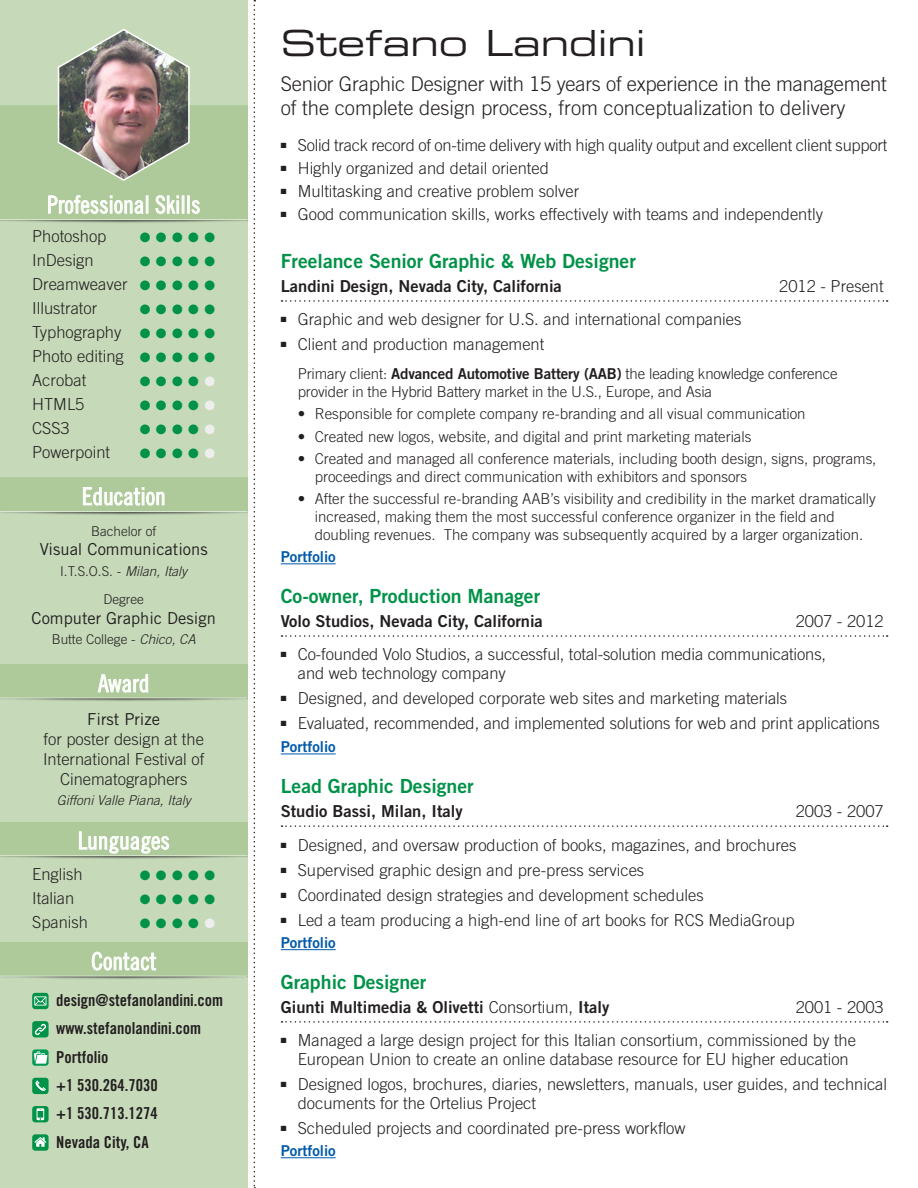
<style>
.page{position:relative;width:918px;height:1188px;background:#fff}
.page>*{position:absolute;margin:0;border:0;box-sizing:border-box;transform-origin:0 0}
.t1{font:36px "Eurostile Extended Two";color:#231f20}
.t2{font:24px "Trade Gothic Cond Eighteen";color:#fff}
.t3{font:300 20.25px/24.3px "Trade Gothic";letter-spacing:-.005em;color:#231f20}
.t4{font:19.5px "Trade Gothic Bold Two";color:#009248}
.t5{font:300 16.5px/18.8px "Trade Gothic";color:#231f20}
.t6{font:16.5px "Trade Gothic Bold Two";color:#231f20}
.t7{font:16.5px "Trade Gothic Bold Cond Twenty";color:#231f20}
.t8{font:16.5px "Trade Gothic";color:#231f20}
.t9{font:300 15px/18px "Trade Gothic";color:#231f20}
.t10{font:15px "Trade Gothic Bold Two";color:#015aaa}
.t11{font:300 13.5px "Trade Gothic";color:#231f20}
.t12{font:13.5px "Zapf Dingbats ITC";color:#009248}
.t13{font:italic 300 13.5px "Trade Gothic";color:#231f20}
.s1{color:#009248}
.s2{color:#eeeeef}
.s3{font-style:italic}
.s4{font-family:"Trade Gothic Bold Two";font-weight:400}
.s5{font-family:"Trade Gothic";font-weight:300}
</style>
<div class="page">
<div style="left:0;top:0;width:247px;height:1188px;background:#c6dab9"></div>
<svg style="left:254px;top:0;width:1px;height:1188px"></svg>
<svg style="left:32px;top:993px;width:17px;height:16px"></svg>
<svg style="left:32px;top:1021px;width:17px;height:16px"></svg>
<svg style="left:32px;top:1049px;width:17px;height:17px"></svg>
<svg style="left:32px;top:1078px;width:17px;height:16px"></svg>
<svg style="left:32px;top:1106px;width:17px;height:16px"></svg>
<svg style="left:32px;top:1134px;width:17px;height:17px"></svg>
<svg style="left:281px;top:300px;width:607px;height:2px"></svg>
<hr style="left:281px;top:563px;width:55px;height:1px;background:#015aaa">
<svg style="left:281px;top:635px;width:607px;height:2px"></svg>
<hr style="left:281px;top:754px;width:55px;height:1px;background:#015aaa">
<svg style="left:281px;top:825px;width:607px;height:2px"></svg>
<hr style="left:281px;top:949px;width:55px;height:1px;background:#015aaa">
<svg style="left:281px;top:1021px;width:607px;height:2px"></svg>
<hr style="left:281px;top:1157px;width:55px;height:1px;background:#015aaa">
<div style="left:0;top:105px;width:247px;height:115px;background:#aeca9b"></div>
<div style="left:0;top:822px;width:247px;height:34px;background:#aeca9b"></div>
<div style="left:0;top:943px;width:247px;height:34px;background:#aeca9b"></div>
<div style="left:0;top:664px;width:247px;height:35px;background:#aeca9b"></div>
<div style="left:0;top:478px;width:247px;height:34px;background:#aeca9b"></div>
<svg style="left:79px;top:831px;width:90px;height:23px"></svg>
<svg style="left:91px;top:951px;width:65px;height:20px"></svg>
<svg style="left:97px;top:674px;width:52px;height:19px"></svg>
<svg style="left:83px;top:487px;width:82px;height:19px"></svg>
<svg style="left:48px;top:195px;width:100px;height:19px"></svg>
<svg style="left:155px;top:195px;width:45px;height:19px"></svg>
<img style="left:57px;top:29px;width:133px;height:152px">
<hr style="left:0;top:219px;width:247px;height:1px;background:#fff">
<hr style="left:0;top:511px;width:247px;height:1px;background:#fff">
<hr style="left:0;top:698px;width:247px;height:1px;background:#fff">
<hr style="left:0;top:855px;width:247px;height:1px;background:#fff">
<hr style="left:0;top:976px;width:247px;height:1px;background:#fff">
<p class="t2" style="left:47px;top:190px;width:155px">Professional Skills</p>
<p class="t5" style="left:32px;top:227px;width:76px">Photoshop</p>
<p class="t12" style="left:140px;top:231px;width:77px">●●●●●</p>
<p class="t5" style="left:32px;top:251px;width:63px">InDesign</p>
<p class="t12" style="left:140px;top:255px;width:77px">●●●●●</p>
<p class="t5" style="left:32px;top:275px;width:184px">Dreamweaver <span class="s1">●</span> <span class="s1">●</span> <span class="s1">●</span> <span class="s1">●</span> <span class="s1">●</span></p>
<p class="t5" style="left:32px;top:299px;width:67px">Illustrator</p>
<p class="t12" style="left:140px;top:303px;width:77px">●●●●●</p>
<p class="t5" style="left:32px;top:323px;width:184px">Typhography <span class="s1">●</span> <span class="s1">●</span> <span class="s1">●</span> <span class="s1">●</span> <span class="s1">●</span></p>
<p class="t5" style="left:32px;top:347px;width:184px">Photo editing <span class="s1">●</span> <span class="s1">●</span> <span class="s1">●</span> <span class="s1">●</span> <span class="s1">●</span></p>
<p class="t5" style="left:32px;top:371px;width:56px">Acrobat</p>
<p class="t12" style="left:140px;top:375px;width:77px">●●●●<span class="s2">●</span></p>
<p class="t5" style="left:32px;top:395px;width:54px">HTML5</p>
<p class="t12" style="left:140px;top:399px;width:77px">●●●●<span class="s2">●</span></p>
<p class="t5" style="left:32px;top:419px;width:39px">CSS3</p>
<p class="t12" style="left:140px;top:423px;width:77px">●●●●<span class="s2">●</span></p>
<p class="t5" style="left:32px;top:443px;width:79px">Powerpoint</p>
<p class="t12" style="left:140px;top:447px;width:77px">●●●●<span class="s2">●</span></p>
<p class="t2" style="left:82px;top:482px;width:85px">Education</p>
<p class="t11" style="left:91px;top:523px;width:67px">Bachelor of</p>
<p class="t8" style="left:40px;top:540px;width:169px">Visual Communications</p>
<p class="t11" style="left:60px;top:563px;width:129px">I.T.S.O.S. - <span class="s3">Milan, Italy</span></p>
<p class="t11" style="left:103px;top:591px;width:42px">Degree</p>
<p class="t8" style="left:32px;top:608px;width:186px">Computer Graphic Design</p>
<p class="t11" style="left:52px;top:632px;width:146px">Butte College - <span class="s3">Chico, CA</span></p>
<p class="t2" style="left:98px;top:669px;width:53px">Award</p>
<p class="t8" style="left:87px;top:709px;width:74px">First Prize</p>
<p class="t5" style="left:43px;top:729px;width:163px;line-height:19.8px;text-align:center">for poster design at the<br>International Festival of<br>Cinematographers</p>
<p class="t13" style="left:57px;top:792px;width:136px">Giffoni Valle Piana, Italy</p>
<p class="t2" style="left:78px;top:826px;width:93px">Lunguages</p>
<p class="t5" style="left:32px;top:864px;width:52px">English</p>
<p class="t12" style="left:140px;top:869px;width:77px">●●●●●</p>
<p class="t5" style="left:32px;top:888px;width:44px">Italian</p>
<p class="t12" style="left:140px;top:893px;width:77px">●●●●●</p>
<p class="t5" style="left:32px;top:912px;width:57px">Spanish</p>
<p class="t12" style="left:140px;top:917px;width:77px">●●●●<span class="s2">●</span></p>
<p class="t2" style="left:91px;top:947px;width:67px">Contact</p>
<p class="t7" style="left:56px;top:990px;width:169px">design@stefanolandini.com</p>
<p class="t7" style="left:56px;top:1019px;width:147px">www.stefanolandini.com</p>
<p class="t7" style="left:56px;top:1047px;width:54px">Portfolio</p>
<p class="t7" style="left:56px;top:1075px;width:103px">+1 530.264.7030</p>
<p class="t7" style="left:56px;top:1103px;width:103px">+1 530.713.1274</p>
<p class="t7" style="left:56px;top:1132px;width:94px">Nevada City, CA</p>
<p class="t1" style="left:281px;top:18px;width:367px">Stefano Landini</p>
<p class="t3" style="left:281px;top:71px;width:608px">Senior Graphic Designer with 15 years of experience in the management of the complete design process, from conceptualization to delivery</p>
<p class="t5" style="left:281px;top:136px;width:608px">■ Solid track record of on-time delivery with high quality output and excellent client support</p>
<p class="t5" style="left:281px;top:159px;width:270px">■ Highly organized and detail oriented</p>
<p class="t5" style="left:281px;top:182px;width:300px">■ Multitasking and creative problem solver</p>
<p class="t5" style="left:281px;top:205px;width:544px">■ Good communication skills, works effectively with teams and independently</p>
<p class="t4" style="left:281px;top:249px;width:357px">Freelance Senior Graphic &amp; Web Designer</p>
<p class="t6" style="left:281px;top:276px;width:283px">Landini Design, Nevada City, California</p>
<p class="t5" style="left:779px;top:276px;width:106px">2012 - Present</p>
<p class="t5" style="left:281px;top:310px;width:462px">■ Graphic and web designer for U.S. and international companies</p>
<p class="t5" style="left:281px;top:335px;width:265px">■ Client and production management</p>
<p class="t9" style="left:298px;top:365px;width:541px">Primary client: <span class="s4">Advanced Automotive Battery (AAB)</span> the leading knowledge conference provider in the Hybrid Battery market in the U.S., Europe, and Asia</p>
<p class="t9" style="left:298px;top:405px;width:509px">• Responsible for complete company re-branding and all visual communication</p>
<p class="t9" style="left:298px;top:427px;width:455px">• Created new logos, website, and digital and print marketing materials</p>
<p class="t9" style="left:315px;top:449px;width:563px;text-indent:-17px">• Created and managed all conference materials, including booth design, signs, programs, proceedings and direct communication with exhibitors and sponsors</p>
<p class="t9" style="left:315px;top:490px;width:563px;text-indent:-17px">• After the successful re-branding AAB’s visibility and credibility in the market dramatically increased, making them the most successful conference organizer in the field and doubling revenues. The company was subsequently acquired by a larger organization.</p>
<p class="t10" style="left:281px;top:548px;width:56px">Portfolio</p>
<p class="t4" style="left:281px;top:584px;width:261px">Co-owner, Production Manager</p>
<p class="t6" style="left:281px;top:611px;width:264px">Volo Studios, Nevada City, California</p>
<p class="t5" style="left:796px;top:611px;width:90px">2007 - 2012</p>
<p class="t5" style="left:298px;top:645px;width:530px;text-indent:-17px">■ Co-founded Volo Studios, a successful, total-solution media communications, and web technology company</p>
<p class="t5" style="left:281px;top:689px;width:508px">■ Designed, and developed corporate web sites and marketing materials</p>
<p class="t5" style="left:281px;top:714px;width:601px">■ Evaluated, recommended, and implemented solutions for web and print applications</p>
<p class="t10" style="left:281px;top:738px;width:56px">Portfolio</p>
<p class="t4" style="left:281px;top:774px;width:194px">Lead Graphic Designer</p>
<p class="t6" style="left:281px;top:801px;width:183px">Studio Bassi, Milan, Italy</p>
<p class="t5" style="left:796px;top:801px;width:90px">2003 - 2007</p>
<p class="t5" style="left:281px;top:835px;width:517px">■ Designed, and oversaw production of books, magazines, and brochures</p>
<p class="t5" style="left:281px;top:860px;width:365px">■ Supervised graphic design and pre-press services</p>
<p class="t5" style="left:281px;top:885px;width:425px">■ Coordinated design strategies and development schedules</p>
<p class="t5" style="left:281px;top:910px;width:515px">■ Led a team producing a high-end line of art books for RCS MediaGroup</p>
<p class="t10" style="left:281px;top:934px;width:56px">Portfolio</p>
<p class="t4" style="left:281px;top:970px;width:147px">Graphic Designer</p>
<p class="t6" style="left:281px;top:997px;width:330px">Giunti Multimedia &amp; Olivetti <span class="s5">Consortium,</span> Italy</p>
<p class="t5" style="left:796px;top:997px;width:90px">2001 - 2003</p>
<p class="t5" style="left:281px;top:1031px;width:577px;text-align:center">■ Managed a large design project for this Italian consortium, commissioned by the<br>European Union to create an online database resource for EU higher education</p>
<p class="t5" style="left:298px;top:1075px;width:591px;text-indent:-17px">■ Designed logos, brochures, diaries, newsletters, manuals, user guides, and technical documents for the Ortelius Project</p>
<p class="t5" style="left:281px;top:1119px;width:406px">■ Scheduled projects and coordinated pre-press workflow</p>
<p class="t10" style="left:281px;top:1142px;width:56px">Portfolio</p>
</div>
